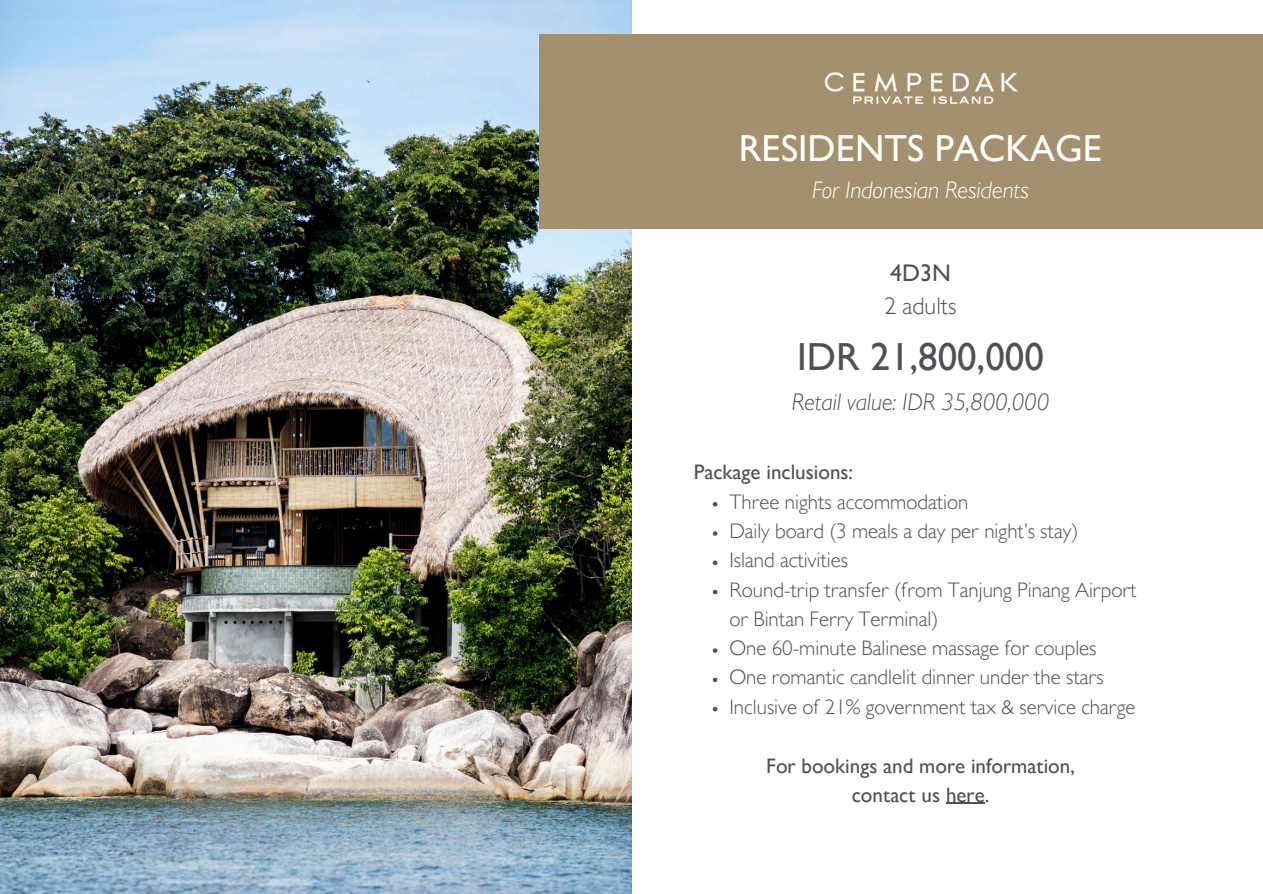
<style>
.page{position:relative;width:1263px;height:894px;background:#fff}
.page>*{position:absolute;margin:0;border:0;box-sizing:border-box;transform-origin:0 0}
.t1{font:500 39px "Gill Sans MT Std";color:#4e5255}
.t2{font:500 37.5px "Gill Sans MT Std";color:#fff}
.t3{font:italic 300 24px "Gill Sans MT Std";color:#4e5255}
.t4{font:italic 300 24px "Gill Sans MT Std";color:#fff}
.t5{font:300 24px/32.7px "Gill Sans MT Std";color:#4e5255}
.t6{font:300 21px/29.2px "Gill Sans MT Std";color:#4e5255}
.t7{font:500 21px/29.2px "Gill Sans MT Std";color:#4e5255;text-align:center}
.s1{font-weight:500}
</style>
<div class="page">
<img style="left:0;top:0;width:631px;height:893px">
<div style="left:539px;top:35px;width:724px;height:194px;background:#a4906f"></div>
<img style="left:736px;top:34px;width:368px;height:70px">
<hr style="left:946px;top:802px;width:39px;height:1px;background:#4e5255">
<svg style="left:713px;top:502px;width:4px;height:4px"></svg>
<svg style="left:713px;top:531px;width:4px;height:4px"></svg>
<svg style="left:713px;top:560px;width:4px;height:5px"></svg>
<svg style="left:713px;top:589px;width:4px;height:5px"></svg>
<svg style="left:713px;top:648px;width:4px;height:4px"></svg>
<svg style="left:713px;top:677px;width:4px;height:5px"></svg>
<svg style="left:713px;top:707px;width:4px;height:4px"></svg>
<h1 class="t2" style="left:739px;top:135px;width:365px">RESIDENTS PACKAGE</h1>
<h3 class="t4" style="left:812px;top:182px;width:219px">For Indonesian Residents</h3>
<p class="t5" style="left:884px;top:260px;width:74px"><span class="s1">4D3N<br></span>2 adults</p>
<h2 class="t1" style="left:797px;top:343px;width:248px">IDR 21,800,000</h2>
<h1 class="t3" style="left:792px;top:393px;width:259px">Retail value: IDR 35,800,000</h1>
<h2 class="t7" style="left:694px;top:461px;width:161px">Package inclusions:</h2>
<p class="t6" style="left:729px;top:490px;width:241px">Three nights accommodation</p>
<p class="t6" style="left:729px;top:519px;width:350px">Daily board (3 meals a day per night’s stay)</p>
<p class="t6" style="left:729px;top:548px;width:120px">Island activities</p>
<p class="t6" style="left:729px;top:578px;width:409px">Round-trip transfer (from Tanjung Pinang Airport or Bintan Ferry Terminal)</p>
<p class="t6" style="left:729px;top:636px;width:369px">One 60-minute Balinese massage for couples</p>
<p class="t6" style="left:729px;top:665px;width:376px">One romantic candlelit dinner under the stars</p>
<p class="t6" style="left:729px;top:695px;width:408px">Inclusive of 21% government tax &amp; service charge</p>
<h2 class="t7" style="left:766px;top:753px;width:310px">For bookings and more information, contact us here.</h2>
</div>
